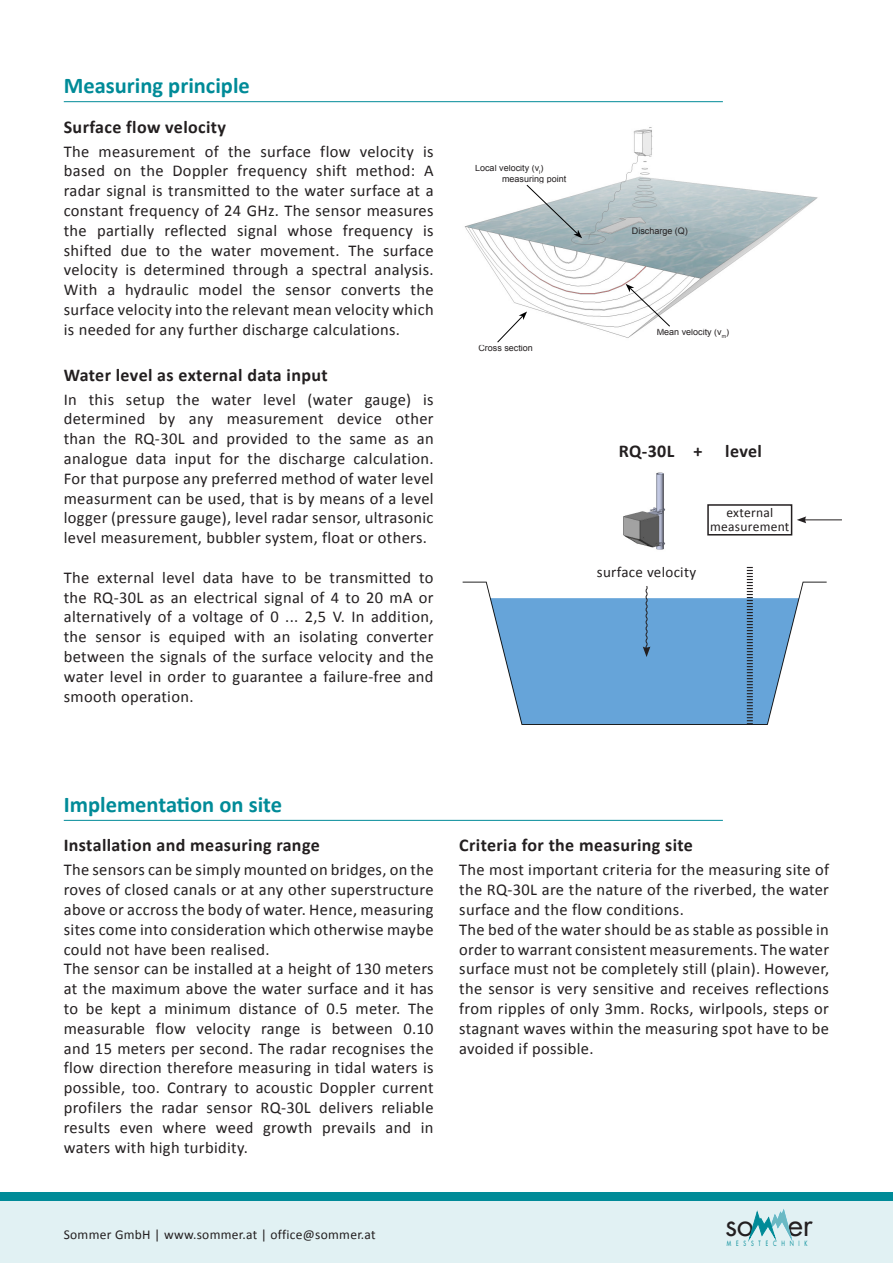
<style>
.page{position:relative;width:893px;height:1263px;background:#fff}
.page>*{position:absolute;margin:0;border:0;box-sizing:border-box;transform-origin:0 0}
.t1{font:30.3px "Futura";color:#231f20}
.Bildunterschrift{font:700 22.5px "Calibri";color:#008b98}
.Fließtext{font:700 18px "Calibri";letter-spacing:.02em;color:#231f20}
.Fließtext-2{font:16.5px/19.8px "Calibri";letter-spacing:.02em;color:#231f20;text-align:justify}
.Fließtext-3{font:15px "Calibri";letter-spacing:.02em;color:#231f20}
.Fließtext-4{font:13.5px/13.5px "Calibri";letter-spacing:.02em;color:#231f20;text-align:center}
.Bildunterschrift-2{font:9px/10.8px "Arial";color:#231f20}
.t2{font:7.05px "Futura";letter-spacing:.96em;color:#008b98;scale:.7 1}
</style>
<div class="page">
<div style="left:0;top:1201px;width:893px;height:62px;background:#e1f1f3"></div>
<div style="left:0;top:1193px;width:893px;height:8px;background:#008b98"></div>
<svg style="left:749px;top:1209px;width:43px;height:31px"></svg>
<hr style="left:64px;top:101px;width:659px;height:1px;background:#008b98">
<hr style="left:64px;top:820px;width:659px;height:1px;background:#008b98">
<img style="left:462px;top:566px;width:365px;height:159px">
<img style="left:623px;top:472px;width:43px;height:78px">
<svg style="left:643px;top:586px;width:7px;height:71px"></svg>
<svg style="left:747px;top:567px;width:6px;height:157px"></svg>
<div style="left:707px;top:504px;width:85px;height:31px;border:2px solid #231f20"></div>
<hr style="left:804px;top:519px;width:38px;height:1px;background:#231f20">
<svg style="left:797px;top:516px;width:9px;height:7px"></svg>
<img style="left:464px;top:127px;width:354px;height:211px">
<svg style="left:526px;top:185px;width:56px;height:53px"></svg>
<svg style="left:497px;top:311px;width:30px;height:31px"></svg>
<svg style="left:626px;top:284px;width:44px;height:43px"></svg>
<p class="Bildunterschrift" style="left:64px;top:72px;width:188px">Measuring principle</p>
<p class="Fließtext" style="left:64px;top:115px;width:164px">Surface flow velocity</p>
<p class="Fließtext-2" style="left:64px;top:141px;width:371px">The measurement of the surface flow velocity is based on the Doppler frequency shift method: A radar signal is transmitted to the water surface at a constant frequency of 24 GHz. The sensor measures the partially reflected signal whose frequency is shifted due to the water movement. The surface velocity is determined through a spectral analysis.<br>With a hydraulic model the sensor converts the surface velocity into the relevant mean velocity which is needed for any further discharge calculations.</p>
<p class="Fließtext" style="left:64px;top:363px;width:265px">Water level as external data input</p>
<p class="Fließtext-2" style="left:64px;top:389px;width:371px">In this setup the water level (water gauge) is determined by any measurement device other than the RQ-30L and provided to the same as an analogue data input for the discharge calculation.<br>For that purpose any preferred method of water level measurment can be used, that is by means of a level logger (pressure gauge), level radar sensor, ultrasonic level measurement, bubbler system, float or others.</p>
<p class="Fließtext-2" style="left:64px;top:567px;width:371px">The external level data have to be transmitted to the RQ-30L as an electrical signal of 4 to 20 mA or alternatively of a voltage of 0 ... 2,5 V. In addition, the sensor is equiped with an isolating converter between the signals of the surface velocity and the water level in order to guarantee a failure-free and smooth operation.</p>
<p class="Bildunterschrift-2" style="left:502px;top:163px;width:66px;text-indent:-27px">Local velocity (v<sub>l</sub>) measuring point</p>
<p class="Bildunterschrift-2" style="left:478px;top:343px;width:56px">Cross section</p>
<p class="Bildunterschrift-2" style="left:632px;top:226px;width:58px">Discharge (Q)</p>
<p class="Bildunterschrift-2" style="left:657px;top:327px;width:74px">Mean velocity (v<sub>m</sub>)</p>
<p class="Fließtext" style="left:619px;top:439px;width:85px">RQ-30L +</p>
<p class="Fließtext" style="left:725px;top:439px;width:38px">level</p>
<p class="Fließtext-3" style="left:597px;top:563px;width:101px">surface velocity</p>
<p class="Fließtext-4" style="left:710px;top:506px;width:81px">external measurement</p>
<p class="Bildunterschrift" style="left:64px;top:790px;width:220px">Implementation on site</p>
<p class="Fließtext" style="left:64px;top:834px;width:257px">Installation and measuring range</p>
<p class="Fließtext-2" style="left:64px;top:860px;width:371px">The sensors can be simply mounted on bridges, on the roves of closed canals or at any other superstructure above or accross the body of water. Hence, measuring sites come into consideration which otherwise maybe could not have been realised.</p>
<p class="Fließtext-2" style="left:64px;top:959px;width:371px">The sensor can be installed at a height of 130 meters at the maximum above the water surface and it has to be kept a minimum distance of 0.5 meter. The measurable flow velocity range is between 0.10 and 15 meters per second. The radar recognises the flow direction therefore measuring in tidal waters is possible, too. Contrary to acoustic Doppler current profilers the radar sensor RQ-30L delivers reliable results even where weed growth prevails and in waters with high turbidity.</p>
<p class="Fließtext" style="left:459px;top:834px;width:235px">Criteria for the measuring site</p>
<p class="Fließtext-2" style="left:459px;top:860px;width:371px">The most important criteria for the measuring site of the RQ-30L are the nature of the riverbed, the water surface and the flow conditions.</p>
<p class="Fließtext-2" style="left:459px;top:919px;width:371px">The bed of the water should be as stable as possible in order to warrant consistent measurements. The water surface must not be completely still (plain). However, the sensor is very sensitive and receives reflections from ripples of only 3mm. Rocks, wirlpools, steps or stagnant waves within the measuring spot have to be avoided if possible.</p>
<p class="Fließtext-4" style="left:64px;top:1228px;width:313px">Sommer GmbH | www.sommer.at | office@sommer.at</p>
<p class="t1" style="left:725px;top:1204px;width:89px">so er</p>
<p class="t2" style="left:727px;top:1239px;width:117px">MESSTECHNIK</p>
</div>
